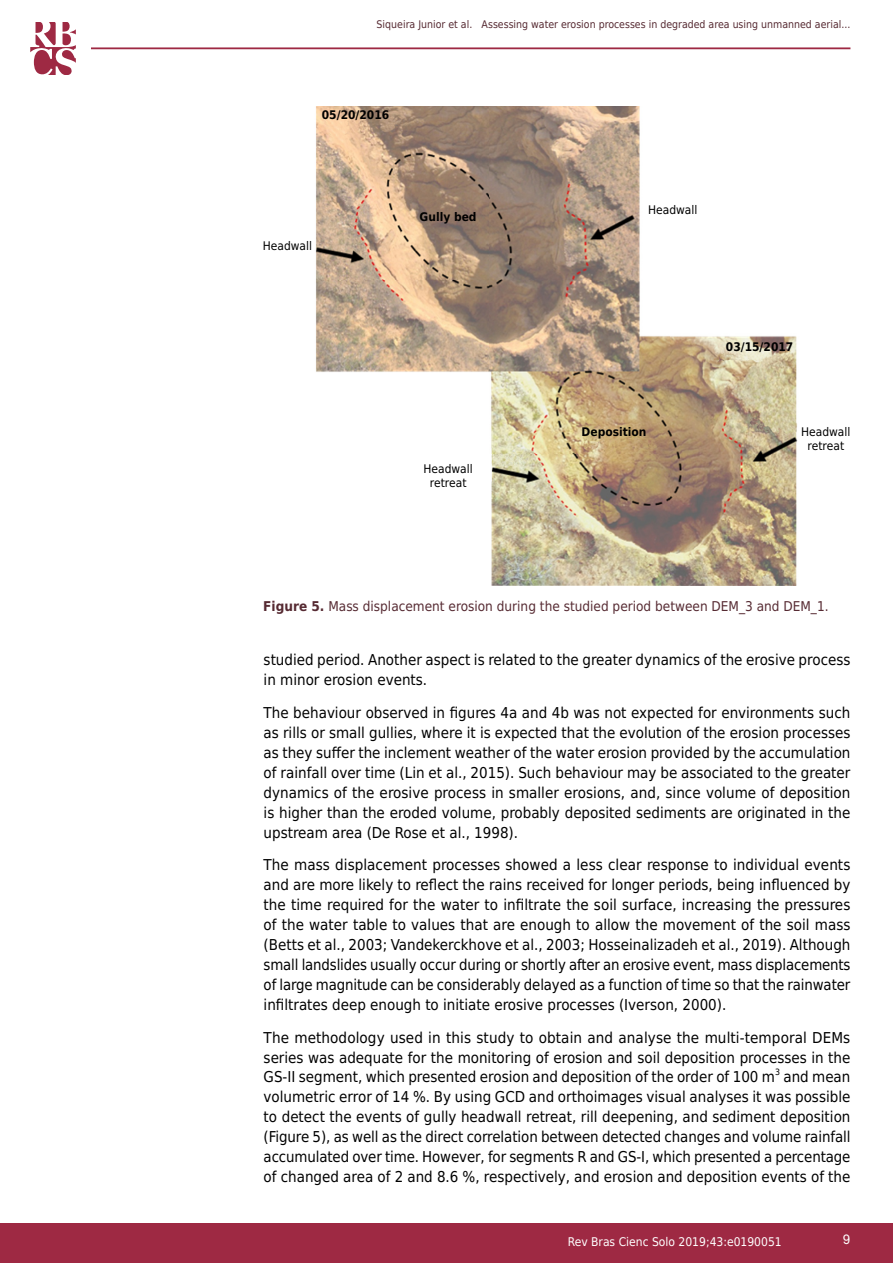
<style>
.page{position:relative;width:893px;height:1263px;background:#fff}
.page>*{position:absolute;margin:0;border:0;box-sizing:border-box;transform-origin:0 0}
.t1{font:15px/20px "DejaVu Sans Condensed";color:#000;text-align:justify}
.t2{font:13.5px "DejaVu Sans Condensed";color:#562a32}
.t3{font:13.5px "Akkurat Pro";color:#fff}
.t4{font:12px "DejaVu Sans Condensed";color:#fff}
.t5{font:11.85px/14.2px "DejaVu Sans Condensed";color:#000;text-align:center}
.t6{font:700 11.85px "DejaVu Sans Condensed";color:#000}
.t7{font:10.5px "DejaVu Sans Condensed";color:#562a32}
.t8{font:8.7px "DejaVu Sans Condensed";color:#000}
.s1{font-weight:700}
</style>
<div class="page">
<div style="left:0;top:1223px;width:893px;height:40px;background:#9e2943"></div>
<hr style="left:91px;top:47px;width:759px;height:2px;background:#9e2943">
<svg style="left:30px;top:22px;width:46px;height:52px"></svg>
<img style="left:315px;top:106px;width:483px;height:479px">
<p class="t7" style="left:377px;top:16px;width:475px">Siqueira Junior et al. Assessing water erosion processes in degraded area using unmanned aerial...</p>
<p class="t6" style="left:322px;top:105px;width:69px">05/20/2016</p>
<p class="t5" style="left:263px;top:238px;width:51px">Headwall</p>
<p class="t6" style="left:420px;top:207px;width:59px">Gully bed</p>
<p class="t5" style="left:423px;top:461px;width:51px">Headwall retreat</p>
<p class="t5" style="left:648px;top:202px;width:51px">Headwall</p>
<p class="t6" style="left:582px;top:422px;width:66px">Deposition</p>
<p class="t6" style="left:726px;top:337px;width:69px">03/15/2017</p>
<p class="t5" style="left:801px;top:425px;width:51px">Headwall retreat</p>
<p class="t2" style="left:263px;top:596px;width:567px"><span class="s1">Figure 5.</span> Mass displacement erosion during the studied period between DEM_3 and DEM_1.</p>
<p class="t1" style="left:264px;top:650px;width:588px">studied period. Another aspect is related to the greater dynamics of the erosive process in minor erosion events.</p>
<p class="t1" style="left:264px;top:702px;width:588px">The behaviour observed in figures 4a and 4b was not expected for environments such as rills or small gullies, where it is expected that the evolution of the erosion processes as they suffer the inclement weather of the water erosion provided by the accumulation of rainfall over time (Lin et al., 2015). Such behaviour may be associated to the greater dynamics of the erosive process in smaller erosions, and, since volume of deposition is higher than the eroded volume, probably deposited sediments are originated in the upstream area (De Rose et al., 1998).</p>
<p class="t1" style="left:264px;top:855px;width:588px">The mass displacement processes showed a less clear response to individual events and are more likely to reflect the rains received for longer periods, being influenced by the time required for the water to infiltrate the soil surface, increasing the pressures of the water table to values that are enough to allow the movement of the soil mass (Betts et al., 2003; Vandekerckhove et al., 2003; Hosseinalizadeh et al., 2019). Although small landslides usually occur during or shortly after an erosive event, mass displacements of large magnitude can be considerably delayed as a function of time so that the rainwater infiltrates deep enough to initiate erosive processes (Iverson, 2000).</p>
<p class="t1" style="left:264px;top:1027px;width:588px">The methodology used in this study to obtain and analyse the multi-temporal DEMs series was adequate for the monitoring of erosion and soil deposition processes in the GS-II segment, which presented erosion and deposition of the order of 100 m</p>
<p class="t8" style="left:775px;top:1065px;width:6px">3</p>
<p class="t1" style="left:264px;top:1067px;width:588px;text-indent:520px">and mean volumetric error of 14 %. By using GCD and orthoimages visual analyses it was possible to detect the events of gully headwall retreat, rill deepening, and sediment deposition (Figure 5), as well as the direct correlation between detected changes and volume rainfall accumulated over time. However, for segments R and GS-I, which presented a percentage of changed area of 2 and 8.6 %, respectively, and erosion and deposition events of the</p>
<p class="t4" style="left:568px;top:1231px;width:215px">Rev Bras Cienc Solo 2019;43:e0190051</p>
<p class="t3" style="left:843px;top:1231px;width:9px">9</p>
</div>
